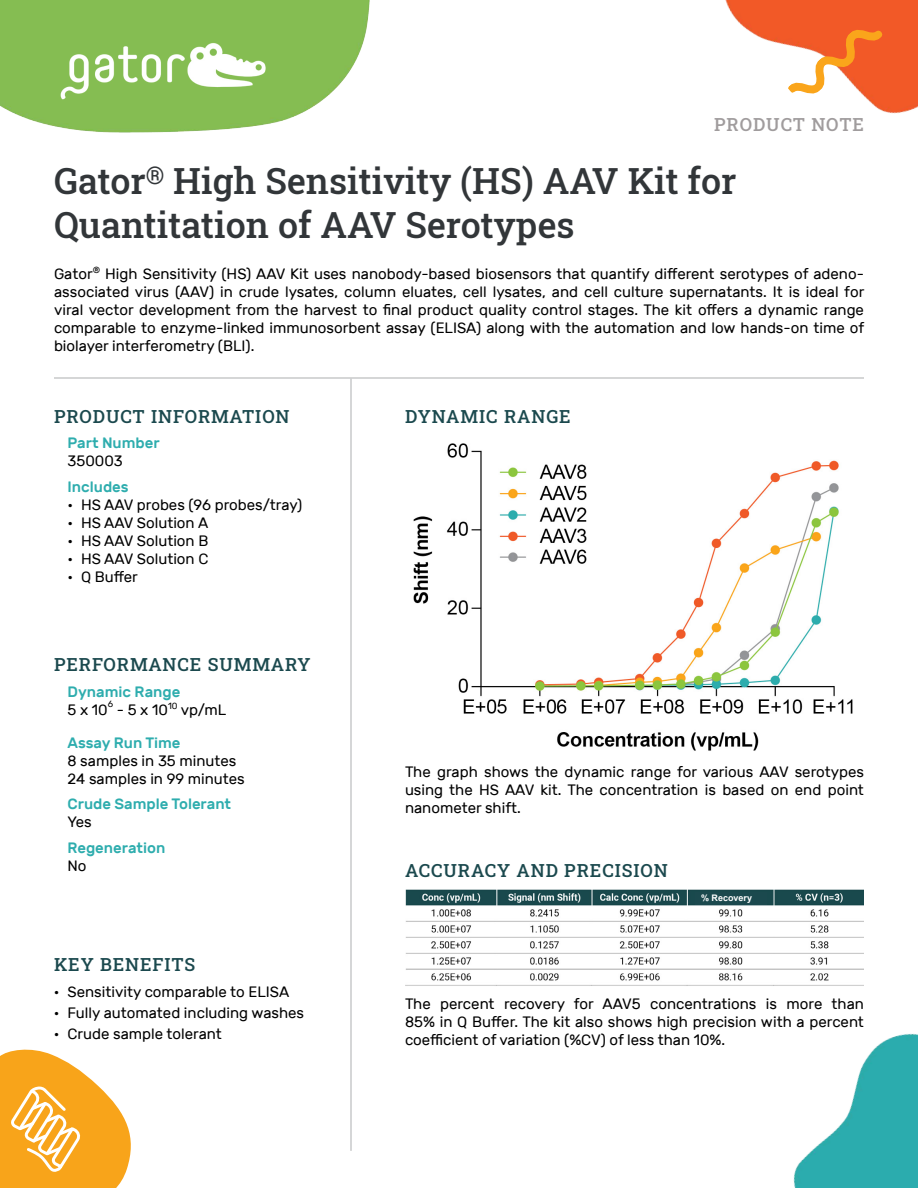
<style>
.page{position:relative;width:918px;height:1188px;background:#fff}
.page>*{position:absolute;margin:0;border:0;box-sizing:border-box;transform-origin:0 0}
.t1{font:500 36px/43.2px "Roboto Slab";color:#323639}
.t2{font:500 18px "Roboto Slab";letter-spacing:.05em;color:#1b494e}
.t3{font:500 18px "Roboto Slab";letter-spacing:.05em;color:#a09c9d}
.t4{font:15px/18px "Rubik";color:#000;text-align:justify}
.t5{font:500 15px "Rubik";color:#2eadae}
.t6{font:700 9px "Arial";color:#fff}
.t7{font:9px "Rubik";color:#000}
</style>
<div class="page">
<img style="left:405px;top:890px;width:459px;height:96px">
<img style="left:0;top:0;width:370px;height:133px">
<img style="left:54px;top:17px;width:227px;height:94px">
<img style="left:725px;top:0;width:193px;height:114px">
<svg style="left:787px;top:17px;width:97px;height:88px"></svg>
<img style="left:413px;top:443px;width:440px;height:308px">
<hr style="left:54px;top:377px;width:810px;height:2px;background:#c8c9ca">
<hr style="left:350px;top:378px;width:2px;height:773px;background:#c8c9ca">
<img style="left:793px;top:1033px;width:125px;height:155px">
<svg style="left:0;top:1050px;width:131px;height:138px"></svg>
<div style="left:696px;top:892px;width:71px;height:13px;background:#1b494e"></div>
<p class="t3" style="left:714px;top:117px;width:151px">PRODUCT NOTE</p>
<h1 class="t1" style="left:54px;top:162px;width:684px">Gator<sup>®</sup> High Sensitivity (HS) AAV Kit for<br>Quantitation of AAV Serotypes</h1>
<p class="t4" style="left:54px;top:264px;width:812px">Gator<sup>®</sup> High Sensitivity (HS) AAV Kit uses nanobody-based biosensors that quantify di昀昀erent serotypes of adeno&shy;associated virus (AAV) in crude lysates, column eluates, cell lysates, and cell culture supernatants. It is ideal for viral vector development from the harvest to 昀椀nal product quality control stages. The kit o昀昀ers a dynamic range comparable to enzyme-linked immunosorbent assay (ELISA) along with the automation and low hands-on time of biolayer interferometry (BLI).</p>
<p class="t2" style="left:54px;top:408px;width:237px">PRODUCT INFORMATION</p>
<p class="t5" style="left:68px;top:437px;width:94px">Part Number</p>
<p class="t4" style="left:68px;top:452px;width:57px">350003</p>
<p class="t5" style="left:68px;top:481px;width:63px">Includes</p>
<p class="t4" style="left:68px;top:495px;width:236px">• HS AAV probes (96 probes/tray)</p>
<p class="t4" style="left:68px;top:513px;width:142px">• HS AAV Solution A</p>
<p class="t4" style="left:68px;top:531px;width:142px">• HS AAV Solution B</p>
<p class="t4" style="left:68px;top:549px;width:142px">• HS AAV Solution C</p>
<p class="t4" style="left:68px;top:567px;width:72px">• Q Bu昀昀er</p>
<p class="t2" style="left:54px;top:657px;width:258px">PERFORMANCE SUMMARY</p>
<p class="t5" style="left:68px;top:686px;width:114px">Dynamic Range</p>
<p class="t4" style="left:68px;top:701px;width:42px">5 x 10</p>
<p class="t7" style="left:108px;top:699px;width:7px">6</p>
<p class="t4" style="left:117px;top:701px;width:111px">- 5 x 10<sup>10</sup> vp/mL</p>
<p class="t5" style="left:67px;top:737px;width:114px">Assay Run Time</p>
<p class="t4" style="left:67px;top:752px;width:179px">8 samples in 35 minutes<br>24 samples in 99 minutes</p>
<p class="t5" style="left:67px;top:798px;width:165px">Crude Sample Tolerant</p>
<p class="t4" style="left:67px;top:813px;width:26px">Yes</p>
<p class="t5" style="left:67px;top:842px;width:99px">Regeneration</p>
<p class="t4" style="left:67px;top:856px;width:21px">No</p>
<p class="t2" style="left:54px;top:957px;width:143px">KEY BENEFITS</p>
<p class="t4" style="left:54px;top:982px;width:237px">• Sensitivity comparable to ELISA</p>
<p class="t4" style="left:54px;top:1003px;width:252px">• Fully automated including washes</p>
<p class="t4" style="left:54px;top:1024px;width:169px">• Crude sample tolerant</p>
<p class="t2" style="left:405px;top:408px;width:167px">DYNAMIC RANGE</p>
<p class="t4" style="left:405px;top:764px;width:460px">The graph shows the dynamic range for various AAV serotypes using the HS AAV kit. The concentration is based on end point nanometer shift.</p>
<p class="t2" style="left:405px;top:863px;width:264px">ACCURACY AND PRECISION</p>
<p class="t6" style="left:701px;top:894px;width:53px">% Recovery</p>
<p class="t4" style="left:405px;top:995px;width:460px">The percent recovery for AAV5 concentrations is more than 85% in Q Bu昀昀er. The kit also shows high precision with a percent coe昀케cient of variation (%CV) of less than 10%.</p>
</div>
